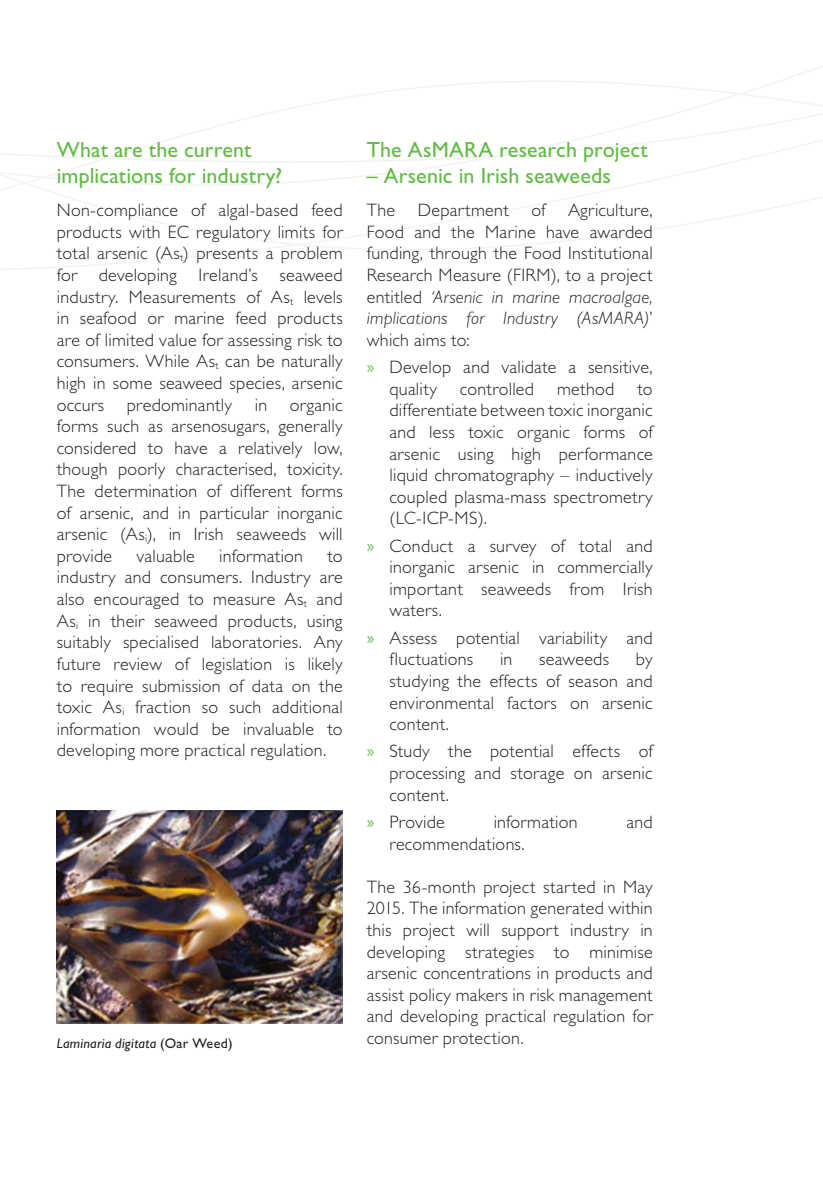
<style>
.page{position:relative;width:823px;height:1191px;background:#fff}
.page>*{position:absolute;margin:0;border:0;box-sizing:border-box;transform-origin:0 0}
.t1{font:22px/26.4px "Gill Sans Std";color:#62bb46}
.t2{font:300 18px/21.6px "Gill Sans Std";letter-spacing:.015em;color:#231f20;text-align:justify}
.t3{font:italic 14px "Gill Sans Std";letter-spacing:.025em;color:#231f20}
.s1{font-style:normal}
.s2{font-style:italic}
.s3{font-family:"Myriad Pro";font-weight:400;color:#62bb46}
</style>
<div class="page">
<svg style="left:0;top:191px;width:822px;height:79px"></svg>
<svg style="left:0;top:81px;width:822px;height:110px"></svg>
<img style="left:57px;top:810px;width:285px;height:213px">
<p class="t1" style="left:57px;top:138px;width:227px">What are the current implications for industry?</p>
<p class="t2" style="left:57px;top:201px;width:287px">Non-compliance of algal-based feed products with EC regulatory limits for total arsenic (As<sub>t</sub>) presents a problem for developing Ireland’s seaweed industry. Measurements of As<sub>t</sub> levels in seafood or marine feed products are of limited value for assessing risk to consumers. While As<sub>t</sub> can be naturally high in some seaweed species, arsenic occurs</p>
<p class="t2" style="left:57px;top:395px;width:287px;text-indent:233px">organic forms such as arsenosugars, generally considered to have a relatively low, though poorly characterised, toxicity.<br>The determination of different forms of arsenic, and in particular inorganic arsenic (As<sub>i</sub>), in Irish seaweeds will provide</p>
<p class="t2" style="left:127px;top:395px;width:107px">predominantly</p>
<p class="t2" style="left:254px;top:395px;width:14px">in</p>
<p class="t2" style="left:136px;top:547px;width:60px">valuable</p>
<p class="t2" style="left:219px;top:547px;width:85px">information</p>
<p class="t2" style="left:57px;top:547px;width:287px;text-indent:270px">to industry and consumers. Industry are also encouraged to measure As<sub>t</sub> and As<sub>i</sub> in their seaweed products, using suitably specialised laboratories. Any future review of legislation is likely to require submission of data on the toxic As<sub>i</sub> fraction so such additional information would be invaluable to developing more practical regulation.</p>
<p class="t3" style="left:57px;top:1038px;width:177px">Laminaria digitata <span class="s1">(Oar Weed)</span></p>
<p class="t1" style="left:366px;top:138px;width:282px">The AsMARA research project</p>
<p class="t1" style="left:366px;top:165px;width:245px">– Arsenic in Irish seaweeds</p>
<p class="t2" style="left:366px;top:201px;width:30px">The</p>
<p class="t2" style="left:417px;top:201px;width:92px">Department</p>
<p class="t2" style="left:531px;top:201px;width:16px">of</p>
<p class="t2" style="left:366px;top:201px;width:287px;text-indent:201px">Agriculture, Food and the Marine have awarded funding, through the Food Institutional Research Measure (FIRM), to a project entitled <span class="s2">‘Arsenic in marine macroalgae, implications for Industry (AsMARA)</span>’ which aims to:</p>
<p class="t2" style="left:389px;top:358px;width:264px;text-indent:-23px"><span class="s3">»</span> Develop and validate a sensitive, quality</p>
<p class="t2" style="left:459px;top:380px;width:76px">controlled</p>
<p class="t2" style="left:556px;top:380px;width:59px">method</p>
<p class="t2" style="left:389px;top:380px;width:265px;text-indent:248px">to differentiate between toxic inorganic and less toxic organic forms of arsenic using high performance liquid chromatography – inductively coupled plasma-mass spectrometry (LC-ICP-MS).</p>
<p class="t2" style="left:389px;top:536px;width:264px;text-indent:-23px"><span class="s3">»</span> Conduct a survey of total and inorganic arsenic in commercially important seaweeds from Irish waters.</p>
<p class="t2" style="left:389px;top:628px;width:264px;text-indent:-23px"><span class="s3">»</span> Assess potential variability and fluctuations</p>
<p class="t2" style="left:389px;top:650px;width:264px;text-indent:246px">by studying the effects of season and environmental factors on arsenic content.</p>
<p class="t2" style="left:389px;top:742px;width:265px;text-indent:-23px"><span class="s3">»</span> Study the potential effects of processing and storage on arsenic content.</p>
<p class="t2" style="left:366px;top:813px;width:80px"><span class="s3">»</span> Provide</p>
<p class="t2" style="left:493px;top:813px;width:85px">information</p>
<p class="t2" style="left:626px;top:813px;width:28px">and</p>
<p class="t2" style="left:389px;top:834px;width:137px">recommendations.</p>
<p class="t2" style="left:366px;top:877px;width:287px">The 36-month project started in May 2015. The information generated within this project will support industry in developing strategies to minimise arsenic concentrations in products and assist policy makers in risk management and developing practical regulation for consumer protection.</p>
<p class="t2" style="left:499px;top:650px;width:14px">in</p>
<p class="t2" style="left:539px;top:650px;width:71px">seaweeds</p>
</div>
